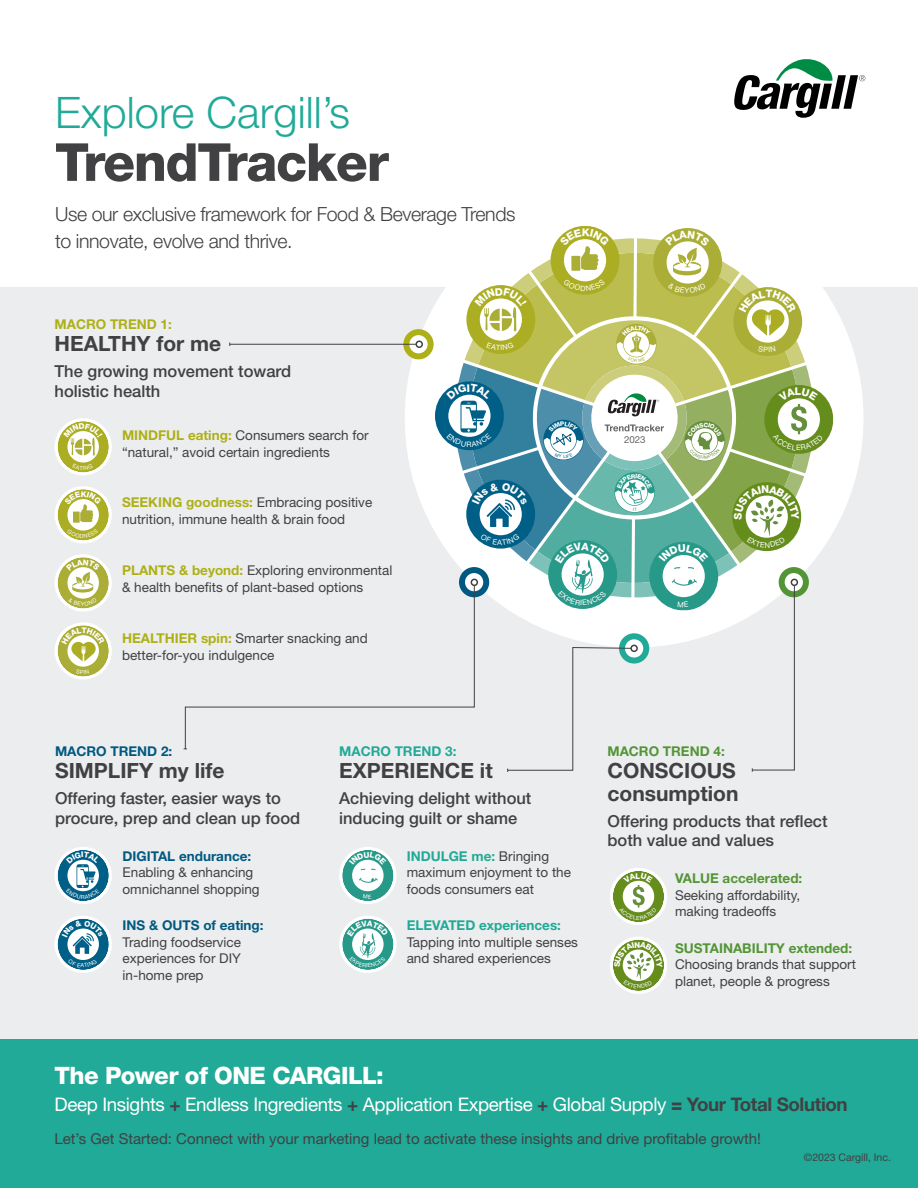
<style>
.page{position:relative;width:918px;height:1188px;background:#fff}
.page>*{position:absolute;margin:0;border:0;box-sizing:border-box;transform-origin:0 0}
.t1{font:800 52.5px "Helvetica Neue LT Std";letter-spacing:-.025em;color:#414042}
.t2{font:300 43.5px "Helvetica Neue LT Std";color:#20aa97}
.t3{font:800 24px "Helvetica Neue LT Std";letter-spacing:-.025em;color:#fff}
.t4{font:700 21px/22.5px "Helvetica Neue LT Std";color:#414042}
.t5{font:300 19.5px/27px "Helvetica Neue LT Std";letter-spacing:-.02em;color:#414042}
.t6{font:18.75px "Helvetica Neue LT Std";letter-spacing:-.02em;color:#fff}
.t7{font:500 16.5px/19.5px "Helvetica Neue LT Std";color:#414042}
.t8{font:15px "Helvetica Neue LT Std";color:#414042}
.t9{font:13.5px/16.5px "Helvetica Neue LT Std";color:#414042}
.t10{font:700 13.5px "Helvetica Neue LT Std";color:#539536}
.t11{font:700 13.5px "Helvetica Neue LT Std";color:#005981}
.t12{font:700 13.5px "Helvetica Neue LT Std";color:#20aa97}
.t13{font:700 13.5px "Helvetica Neue LT Std";color:#aeb017}
.t14{font:10.5px "Helvetica Neue LT Std";color:#414042}
.t15{font:9.75px "Helvetica Neue LT Std";color:#636466}
.s1{font-weight:700;color:#aeb017}
.s2{font-weight:700;color:#20aa97}
.s3{font-weight:700;color:#414042}
.s4{font-weight:800;color:#414042}
</style>
<div class="page">
<div style="left:0;top:287px;width:918px;height:789px;background:#ecedee"></div>
<div style="left:0;top:1040px;width:918px;height:148px;background:#20aa97"></div>
<div style="left:405px;top:189px;width:459px;height:459px;background:#fff;border-radius:50%"></div>
<div style="left:435px;top:381px;width:69px;height:69px;background:#005f86;border-radius:50%"></div>
<div style="left:764px;top:385px;width:69px;height:69px;background:#658d1b;border-radius:50%"></div>
<svg style="left:734px;top:59px;width:131px;height:59px"></svg>
<svg style="left:611px;top:869px;width:55px;height:55px"></svg>
<div style="left:613px;top:871px;width:51px;height:51px;background:#658d1b;border-radius:50%"></div>
<div style="left:610px;top:868px;width:57px;height:57px;border:3px solid #fff;border-radius:50%"></div>
<div style="left:341px;top:848px;width:54px;height:55px;background:#fff;border-radius:50%"></div>
<div style="left:342px;top:850px;width:52px;height:51px;background:#279989;border-radius:50%"></div>
<div style="left:352px;top:860px;width:32px;height:31px;background:#fff;border-radius:50%"></div>
<div style="left:339px;top:847px;width:58px;height:57px;border:3px solid #fff;border-radius:50%"></div>
<div style="left:56px;top:848px;width:54px;height:55px;background:#fff;border-radius:50%"></div>
<div style="left:57px;top:850px;width:52px;height:51px;background:#005f86;border-radius:50%"></div>
<div style="left:55px;top:847px;width:57px;height:57px;border:3px solid #fff;border-radius:50%"></div>
<div style="left:56px;top:420px;width:54px;height:54px;background:#fff;border-radius:50%"></div>
<div style="left:57px;top:421px;width:52px;height:52px;background:#abad23;border-radius:50%"></div>
<svg style="left:67px;top:431px;width:32px;height:32px"></svg>
<div style="left:55px;top:418px;width:57px;height:57px;border:3px solid #fff;border-radius:50%"></div>
<svg style="left:57px;top:557px;width:52px;height:52px"></svg>
<div style="left:55px;top:554px;width:57px;height:58px;border:3px solid #fff;border-radius:50%"></div>
<div style="left:56px;top:488px;width:54px;height:54px;background:#fff;border-radius:50%"></div>
<div style="left:57px;top:489px;width:52px;height:52px;background:#abad23;border-radius:50%"></div>
<div style="left:67px;top:499px;width:32px;height:32px;background:#fff;border-radius:50%"></div>
<div style="left:55px;top:486px;width:57px;height:58px;border:3px solid #fff;border-radius:50%"></div>
<div style="left:56px;top:624px;width:54px;height:54px;background:#fff;border-radius:50%"></div>
<div style="left:57px;top:625px;width:52px;height:52px;background:#abae36;border-radius:50%"></div>
<svg style="left:67px;top:635px;width:32px;height:32px"></svg>
<div style="left:55px;top:622px;width:57px;height:58px;border:3px solid #fff;border-radius:50%"></div>
<div style="left:613px;top:940px;width:51px;height:51px;background:#658d1b;border-radius:50%"></div>
<div style="left:610px;top:937px;width:57px;height:57px;border:3px solid #fff;border-radius:50%"></div>
<svg style="left:342px;top:919px;width:52px;height:51px"></svg>
<div style="left:339px;top:916px;width:58px;height:57px;border:3px solid #fff;border-radius:50%"></div>
<div style="left:57px;top:919px;width:52px;height:51px;background:#005f86;border-radius:50%"></div>
<div style="left:55px;top:916px;width:57px;height:57px;border:3px solid #fff;border-radius:50%"></div>
<svg style="left:406px;top:332px;width:25px;height:24px"></svg>
<div style="left:403px;top:329px;width:31px;height:30px;border:6px solid #aeb017;border-radius:50%"></div>
<svg style="left:185px;top:706px;width:261px;height:44px"></svg>
<hr style="left:230px;top:344px;width:186px;height:1px;background:#414042">
<div style="left:416px;top:340px;width:7px;height:8px;border:2px solid #414042;border-radius:50%"></div>
<svg style="left:446px;top:228px;width:377px;height:544px"></svg>
<svg style="left:619px;top:873px;width:38px;height:47px"></svg>
<svg style="left:349px;top:852px;width:37px;height:34px"></svg>
<svg style="left:66px;top:852px;width:34px;height:47px"></svg>
<svg style="left:63px;top:423px;width:40px;height:33px"></svg>
<svg style="left:62px;top:555px;width:41px;height:51px;background:#ced08c"></svg>
<svg style="left:67px;top:529px;width:31px;height:9px"></svg>
<svg style="left:64px;top:486px;width:38px;height:37px"></svg>
<svg style="left:62px;top:627px;width:43px;height:35px"></svg>
<svg style="left:614px;top:942px;width:49px;height:46px"></svg>
<svg style="left:347px;top:920px;width:41px;height:47px;background:#81c3ba"></svg>
<svg style="left:62px;top:920px;width:41px;height:47px"></svg>
<h2 class="t2" style="left:55px;top:86px;width:296px">Explore Cargill’s</h2>
<h1 class="t1" style="left:55px;top:131px;width:335px">TrendTracker</h1>
<h3 class="t5" style="left:55px;top:201px;width:462px">Use our exclusive framework for Food &amp; Beverage Trends to innovate, evolve and thrive.</h3>
<p class="t13" style="left:55px;top:315px;width:119px">MACRO TREND 1:</p>
<h3 class="t4" style="left:55px;top:332px;width:168px">HEALTHY for me</h3>
<p class="t7" style="left:55px;top:362px;width:238px">The growing movement toward holistic health</p>
<p class="t9" style="left:122px;top:427px;width:248px"><span class="s1">MINDFUL eating:</span> Consumers search for “natural,” avoid certain ingredients</p>
<p class="t9" style="left:122px;top:494px;width:252px"><span class="s1">SEEKING goodness:</span> Embracing positive nutrition, immune health &amp; brain food</p>
<p class="t9" style="left:122px;top:562px;width:272px"><span class="s1">PLANTS &amp; beyond:</span> Exploring environmental &amp; health benefits of plant-based options</p>
<p class="t9" style="left:122px;top:630px;width:247px"><span class="s1">HEALTHIER spin:</span> Smarter snacking and better-for-you indulgence</p>
<p class="t15" style="left:624px;top:434px;width:23px">2023</p>
<p class="t11" style="left:55px;top:742px;width:119px">MACRO TREND 2:</p>
<h3 class="t4" style="left:55px;top:759px;width:171px">SIMPLIFY my life</h3>
<p class="t7" style="left:55px;top:789px;width:247px">Offering faster, easier ways to procure, prep and clean up food</p>
<p class="t11" style="left:123px;top:848px;width:130px">DIGITAL endurance:</p>
<p class="t9" style="left:123px;top:864px;width:139px">Enabling &amp; enhancing omnichannel shopping</p>
<p class="t11" style="left:123px;top:917px;width:143px">INS &amp; OUTS of eating:</p>
<p class="t9" style="left:123px;top:934px;width:120px;text-align:justify">Trading foodservice experiences for DIY in-home prep</p>
<p class="t12" style="left:339px;top:742px;width:119px">MACRO TREND 3:</p>
<h3 class="t4" style="left:339px;top:759px;width:155px">EXPERIENCE it</h3>
<p class="t7" style="left:339px;top:789px;width:194px">Achieving delight without inducing guilt or shame</p>
<p class="t9" style="left:407px;top:847px;width:166px"><span class="s2">INDULGE me:</span> Bringing maximum enjoyment to the foods consumers eat</p>
<p class="t12" style="left:407px;top:917px;width:156px">ELEVATED experiences:</p>
<p class="t9" style="left:407px;top:934px;width:173px">Tapping into multiple senses and shared experiences</p>
<p class="t10" style="left:608px;top:742px;width:119px">MACRO TREND 4:</p>
<h3 class="t4" style="left:608px;top:759px;width:133px">CONSCIOUS consumption</h3>
<p class="t7" style="left:608px;top:811px;width:222px">Offering products that reflect both value and values</p>
<p class="t10" style="left:675px;top:870px;width:129px">VALUE accelerated:</p>
<p class="t9" style="left:675px;top:886px;width:127px">Seeking affordability, making tradeoffs</p>
<p class="t10" style="left:675px;top:940px;width:179px">SUSTAINABILITY extended:</p>
<p class="t9" style="left:675px;top:956px;width:183px">Choosing brands that support planet, people &amp; progress</p>
<h3 class="t3" style="left:55px;top:1061px;width:331px">The Power of ONE CARGILL:</h3>
<h3 class="t6" style="left:55px;top:1094px;width:795px">Deep Insights <span class="s3">+</span> Endless Ingredients <span class="s3">+</span> Application Expertise <span class="s3">+</span> Global Supply <span class="s4">=</span> <span class="s3">Your Total Solution</span></h3>
<p class="t8" style="left:55px;top:1130px;width:708px">Let’s Get Started: Connect with your marketing lead to activate these insights and drive profitable growth!</p>
<p class="t14" style="left:804px;top:1151px;width:89px">©2023 Cargill, Inc.</p>
</div>
